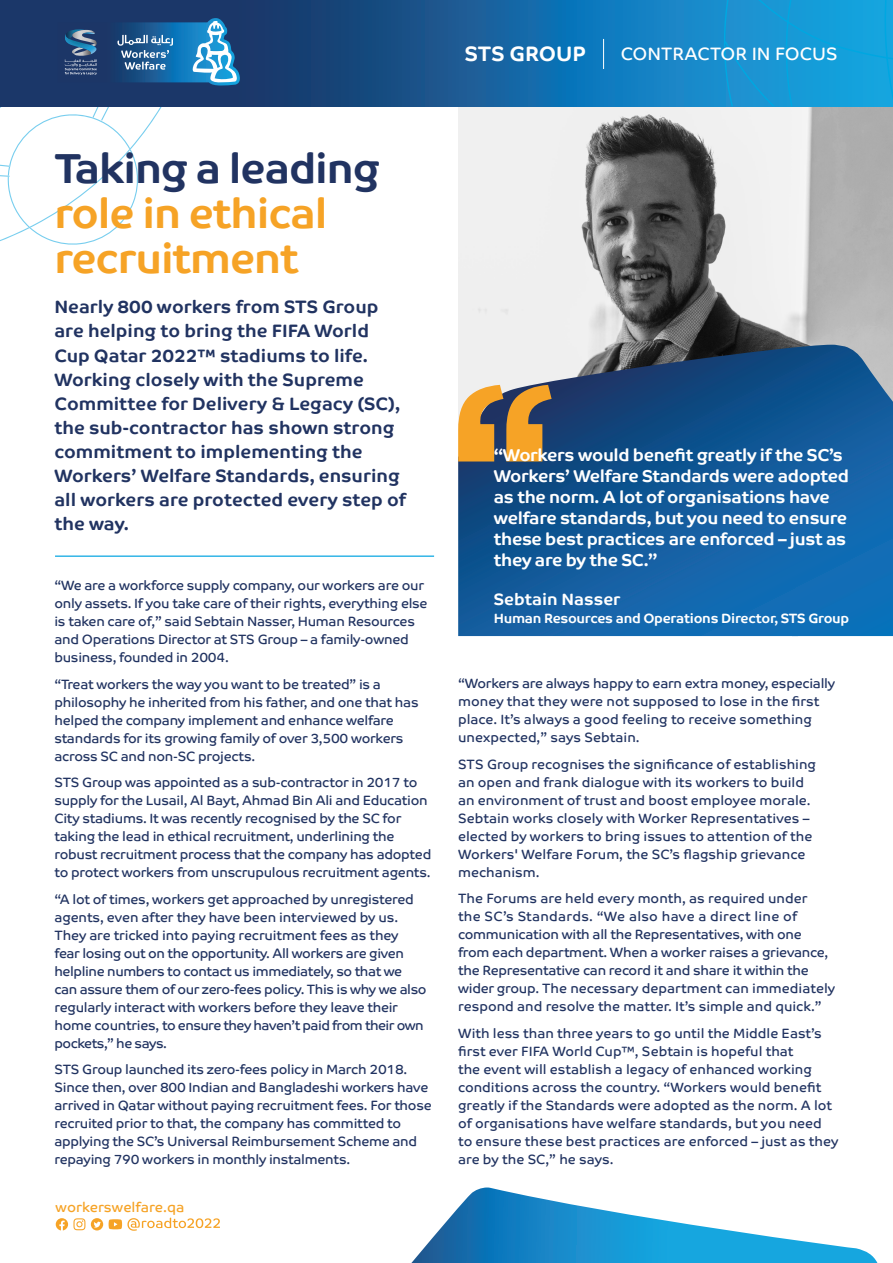
<style>
.page{position:relative;width:893px;height:1263px;background:#fff}
.page>*{position:absolute;margin:0;border:0;box-sizing:border-box;transform-origin:0 0}
.t1{font:700 42px/45px "Co Text";letter-spacing:-.025em;color:#f6a326}
.t2{font:700 21px "Co Text";color:#fff}
.t3{font:700 18px/24px "Co Text";color:#213361}
.t4{font:18px "Co Text";color:#fff}
.t5{font:700 17.25px/21px "Co Text";letter-spacing:-.02em;color:#fff}
.t6{font:700 16.5px "Co Text";color:#fff}
.t7{font:13.95px "Co Text";color:#f6a326}
.t8{font:13.5px/18px "Co Text";letter-spacing:-.02em;color:#213361}
.t9{font:13.5px/18px "Co Text";color:#213361}
.t10{font:700 13.5px "Co Text";letter-spacing:-.02em;color:#fff}
.s1{color:#213361}
</style>
<div class="page">
<img style="left:458px;top:106px;width:435px;height:239px">
<svg style="left:458px;top:345px;width:435px;height:291px;background:#1e5f9a"></svg>
<svg style="left:411px;top:1187px;width:466px;height:76px"></svg>
<svg style="left:240px;top:0;width:469px;height:106px;background:#155f9a"></svg>
<svg style="left:0;top:0;width:240px;height:245px"></svg>
<svg style="left:709px;top:0;width:184px;height:106px;background:#169ad6"></svg>
<hr style="left:55px;top:555px;width:379px;height:2px;background:#33b5e6">
<hr style="left:603px;top:39px;width:1px;height:30px;background:#fff">
<svg style="left:56px;top:1218px;width:29px;height:12px"></svg>
<svg style="left:91px;top:1218px;width:12px;height:12px"></svg>
<svg style="left:109px;top:1218px;width:111px;height:13px"></svg>
<svg style="left:458px;top:385px;width:94px;height:76px;background:#b48747"></svg>
<p class="t2" style="left:465px;top:42px;width:123px">STS GROUP</p>
<p class="t4" style="left:621px;top:43px;width:218px">CONTRACTOR IN FOCUS</p>
<p class="t1" style="left:54px;top:146px;width:327px"><span class="s1">Taking a leading </span>role in ethical recruitment</p>
<p class="t3" style="left:54px;top:295px;width:353px">Nearly 800 workers from STS Group are helping to bring the FIFA World<br>Cup Qatar 2022™ stadiums to life.<br>Working closely with the Supreme<br>Committee for Delivery &amp; Legacy (SC), the sub-contractor has shown strong commitment to implementing the<br>Workers’ Welfare Standards, ensuring all workers are protected every step of the way.</p>
<p class="t8" style="left:54px;top:576px;width:375px">“We are a workforce supply company, our workers are our only assets. If you take care of their rights, everything else is taken care of,” said Sebtain Nasser, Human Resources and Operations Director at STS Group – a family-owned business, founded in 2004.</p>
<p class="t8" style="left:54px;top:675px;width:366px">“Treat workers the way you want to be treated” is a philosophy he inherited from his father, and one that has helped the company implement and enhance welfare standards for its growing family of over 3,500 workers across SC and non-SC projects.</p>
<p class="t8" style="left:54px;top:773px;width:378px">STS Group was appointed as a sub-contractor in 2017 to supply for the Lusail, Al Bayt, Ahmad Bin Ali and Education City stadiums. It was recently recognised by the SC for taking the lead in ethical recruitment, underlining the robust recruitment process that the company has adopted to protect workers from unscrupulous recruitment agents.</p>
<p class="t8" style="left:54px;top:890px;width:374px">“A lot of times, workers get approached by unregistered agents, even after they have been interviewed by us.<br>They are tricked into paying recruitment fees as they fear losing out on the opportunity. All workers are given helpline numbers to contact us immediately, so that we can assure them of our zero-fees policy. This is why we also regularly interact with workers before they leave their home countries, to ensure they haven’t paid from their own pockets,” he says.</p>
<p class="t8" style="left:54px;top:1060px;width:379px">STS Group launched its zero-fees policy in March 2018.<br>Since then, over 800 Indian and Bangladeshi workers have arrived in Qatar without paying recruitment fees. For those recruited prior to that, the company has committed to applying the SC’s Universal Reimbursement Scheme and repaying 790 workers in monthly instalments.</p>
<p class="t7" style="left:56px;top:1199px;width:130px">workerswelfare.qa</p>
<p class="t5" style="left:494px;top:445px;width:357px">“Workers would benefit greatly if the SC’s Workers’ Welfare Standards were adopted as the norm. A lot of organisations have welfare standards, but you need to ensure these best practices are enforced – just as they are by the SC.”</p>
<p class="t6" style="left:494px;top:589px;width:128px">Sebtain Nasser</p>
<p class="t10" style="left:494px;top:610px;width:357px">Human Resources and Operations Director, STS Group</p>
<p class="t9" style="left:458px;top:674px;width:378px">“Workers are always happy to earn extra money, especially money that they were not supposed to lose in the first place. It’s always a good feeling to receive something unexpected,” says Sebtain.</p>
<p class="t9" style="left:458px;top:755px;width:360px">STS Group recognises the significance of establishing an open and frank dialogue with its workers to build an environment of trust and boost employee morale.<br>Sebtain works closely with Worker Representatives – elected by workers to bring issues to attention of the Workers' Welfare Forum, the SC’s flagship grievance mechanism.</p>
<p class="t8" style="left:458px;top:889px;width:379px">The Forums are held every month, as required under<br>the SC’s Standards. “We also have a direct line of communication with all the Representatives, with one from each department. When a worker raises a grievance, the Representative can record it and share it within the wider group. The necessary department can immediately respond and resolve the matter. It’s simple and quick.”</p>
<p class="t9" style="left:458px;top:1024px;width:382px">With less than three years to go until the Middle East’s first ever FIFA World Cup™, Sebtain is hopeful that<br>the event will establish a legacy of enhanced working conditions across the country. “Workers would benefit greatly if the Standards were adopted as the norm. A lot of organisations have welfare standards, but you need to ensure these best practices are enforced – just as they are by the SC,” he says.</p>
</div>
